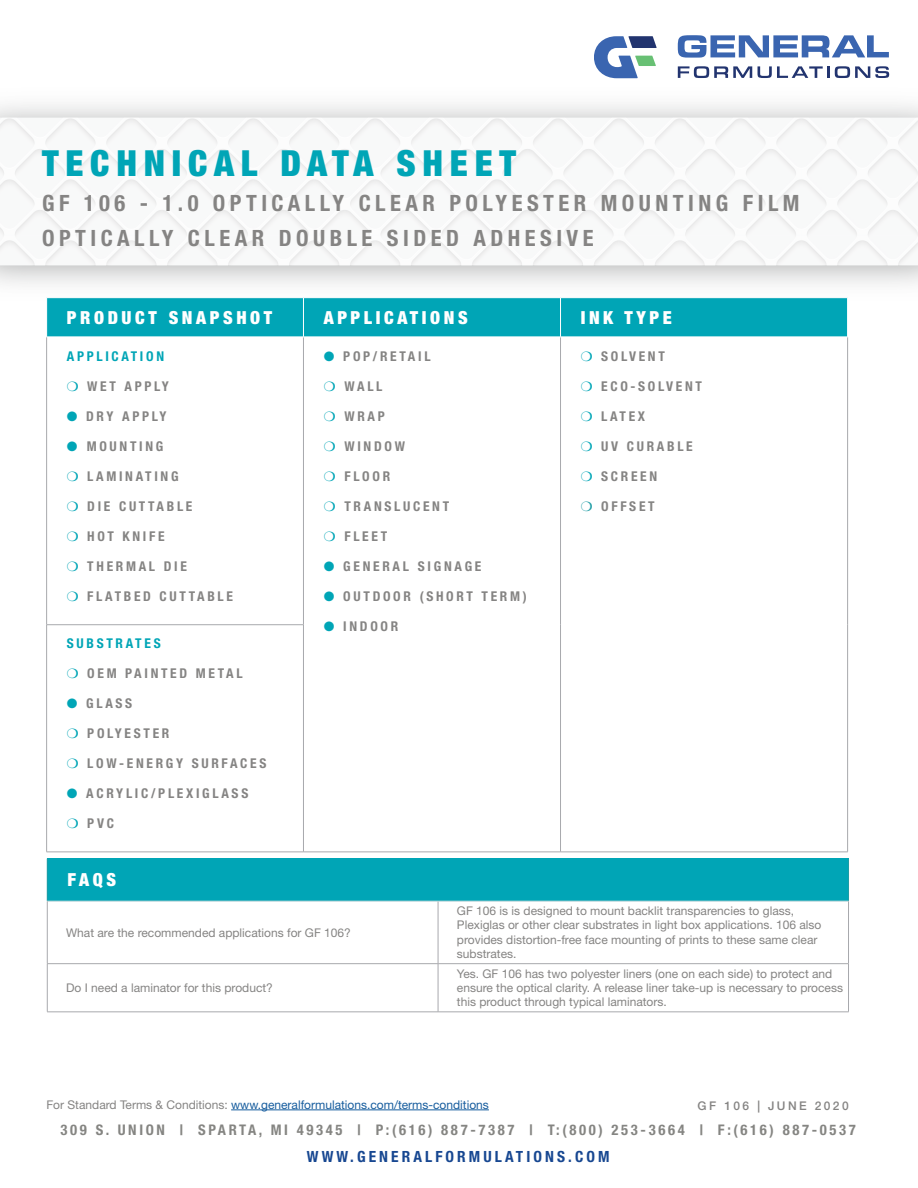
<style>
.page{position:relative;width:918px;height:1188px;background:#fff}
.page>*{position:absolute;margin:0;border:0;box-sizing:border-box;transform-origin:0 0}
.t1{font:900 condensed 36px "Helvetica Neue LT Std";letter-spacing:.19em;color:#00a5b6}
.t2{font:700 condensed 22.5px "Helvetica Neue LT Std";letter-spacing:.2em;color:#858483}
.t3{font:900 condensed 18px "Helvetica Neue LT Std";letter-spacing:.2em;color:#fff}
.t4{font:700 condensed 15.45px "Helvetica Neue LT Std";letter-spacing:.2em;color:#174791}
.t5{font:700 condensed 14.7px "Helvetica Neue LT Std";letter-spacing:.18em;color:#858582}
.t6{font:700 condensed 13.5px "Helvetica Neue LT Std";letter-spacing:.2em;color:#858483}
.t7{font:700 condensed 13.5px "Helvetica Neue LT Std";letter-spacing:.2em;color:#00a5b6}
.Table_Text{font:12px/14.4px "Helvetica Neue LT Std";color:#858483}
.t8{font:12px "Helvetica Neue LT Std";color:#175d9e}
.t9{font:500 12px "Helvetica Neue LT Std";letter-spacing:.2em;color:#858483}
.s1{color:#00a5b6}
.s2{color:#209da5}
.s3{color:#858483}
</style>
<div class="page">
<img style="left:0;top:118px;width:686px;height:147px">
<img style="left:686px;top:118px;width:232px;height:147px">
<svg style="left:678px;top:66px;width:74px;height:12px"></svg>
<svg style="left:758px;top:66px;width:131px;height:12px"></svg>
<svg style="left:678px;top:35px;width:211px;height:23px"></svg>
<svg style="left:594px;top:36px;width:63px;height:42px"></svg>
<hr style="left:231px;top:1110px;width:258px;height:1px;background:#175d9e">
<div style="left:47px;top:298px;width:800px;height:39px;background:#00a5b6"></div>
<hr style="left:46px;top:337px;width:1px;height:288px;background:#a8a9ad">
<hr style="left:303px;top:337px;width:1px;height:288px;background:#a8a9ad">
<hr style="left:560px;top:337px;width:1px;height:288px;background:#a8a9ad">
<hr style="left:847px;top:337px;width:1px;height:288px;background:#a8a9ad">
<hr style="left:46px;top:624px;width:258px;height:1px;background:#a8a9ad">
<hr style="left:46px;top:625px;width:1px;height:227px;background:#a8a9ad">
<hr style="left:303px;top:625px;width:1px;height:227px;background:#a8a9ad">
<hr style="left:560px;top:625px;width:1px;height:227px;background:#a8a9ad">
<hr style="left:847px;top:625px;width:1px;height:227px;background:#a8a9ad">
<hr style="left:46px;top:852px;width:257px;height:1px;background:#a8a9ad">
<hr style="left:303px;top:852px;width:258px;height:1px;background:#a8a9ad">
<hr style="left:561px;top:852px;width:287px;height:1px;background:#a8a9ad">
<hr style="left:303px;top:298px;width:1px;height:39px;background:#fff">
<hr style="left:560px;top:298px;width:1px;height:39px;background:#fff">
<hr style="left:46px;top:337px;width:257px;height:1px;background:#fff">
<hr style="left:303px;top:337px;width:258px;height:1px;background:#fff">
<hr style="left:561px;top:337px;width:287px;height:1px;background:#fff">
<div style="left:47px;top:858px;width:802px;height:43px;background:#00a5b6"></div>
<hr style="left:438px;top:901px;width:1px;height:62px;background:#a8a9ad">
<hr style="left:438px;top:964px;width:1px;height:48px;background:#a8a9ad">
<hr style="left:47px;top:859px;width:1px;height:42px;background:#209da5">
<hr style="left:848px;top:859px;width:1px;height:42px;background:#209da5">
<hr style="left:47px;top:901px;width:391px;height:1px;background:#aacfd4">
<hr style="left:438px;top:901px;width:411px;height:1px;background:#aacfd4">
<hr style="left:47px;top:901px;width:1px;height:62px;background:#a8a9ad">
<hr style="left:848px;top:901px;width:1px;height:62px;background:#a8a9ad">
<hr style="left:47px;top:963px;width:391px;height:1px;background:#a8a9ad">
<hr style="left:47px;top:964px;width:1px;height:48px;background:#a8a9ad">
<hr style="left:438px;top:963px;width:411px;height:1px;background:#a8a9ad">
<hr style="left:848px;top:964px;width:1px;height:48px;background:#a8a9ad">
<hr style="left:47px;top:1012px;width:391px;height:1px;background:#a8a9ad">
<hr style="left:438px;top:1012px;width:411px;height:1px;background:#a8a9ad">
<p class="t1" style="left:42px;top:141px;width:475px">TECHNICAL DATA SHEET</p>
<p class="t2" style="left:42px;top:189px;width:759px">GF 106 - 1.0 OPTICALLY CLEAR POLYESTER MOUNTING FILM</p>
<p class="t2" style="left:42px;top:225px;width:553px">OPTICALLY CLEAR DOUBLE SIDED ADHESIVE</p>
<p class="t3" style="left:67px;top:306px;width:207px">PRODUCT SNAPSHOT</p>
<p class="t3" style="left:324px;top:306px;width:145px">APPLICATIONS</p>
<p class="t3" style="left:581px;top:306px;width:92px">INK TYPE</p>
<p class="t7" style="left:67px;top:348px;width:99px">APPLICATION</p>
<p class="t6" style="left:67px;top:378px;width:104px"><span class="s1">❍</span> WET APPLY</p>
<p class="t6" style="left:67px;top:408px;width:101px"><span class="s1">●</span> DRY APPLY</p>
<p class="t6" style="left:67px;top:438px;width:98px"><span class="s1">●</span> MOUNTING</p>
<p class="t6" style="left:67px;top:468px;width:113px"><span class="s1">❍</span> LAMINATING</p>
<p class="t6" style="left:67px;top:498px;width:127px"><span class="s1">❍</span> DIE CUTTABLE</p>
<p class="t6" style="left:67px;top:528px;width:99px"><span class="s1">❍</span> HOT KNIFE</p>
<p class="t6" style="left:67px;top:558px;width:122px"><span class="s1">❍</span> THERMAL DIE</p>
<p class="t6" style="left:67px;top:588px;width:168px"><span class="s1">❍</span> FLATBED CUTTABLE</p>
<p class="t6" style="left:324px;top:348px;width:108px"><span class="s1">●</span> POP/RETAIL</p>
<p class="t6" style="left:324px;top:378px;width:60px"><span class="s1">❍</span> WALL</p>
<p class="t6" style="left:324px;top:408px;width:63px"><span class="s1">❍</span> WRAP</p>
<p class="t6" style="left:324px;top:438px;width:83px"><span class="s1">❍</span> WINDOW</p>
<p class="t6" style="left:324px;top:468px;width:68px"><span class="s1">❍</span> FLOOR</p>
<p class="t6" style="left:324px;top:498px;width:127px"><span class="s1">❍</span> TRANSLUCENT</p>
<p class="t6" style="left:324px;top:528px;width:65px"><span class="s1">❍</span> FLEET</p>
<p class="t6" style="left:324px;top:558px;width:159px"><span class="s1">●</span> GENERAL SIGNAGE</p>
<p class="t6" style="left:324px;top:588px;width:205px"><span class="s1">●</span> OUTDOOR (SHORT TERM)</p>
<p class="t6" style="left:324px;top:618px;width:76px"><span class="s1">●</span> INDOOR</p>
<p class="t6" style="left:581px;top:348px;width:86px"><span class="s1">❍</span> SOLVENT</p>
<p class="t6" style="left:581px;top:378px;width:123px"><span class="s1">❍</span> ECO-SOLVENT</p>
<p class="t6" style="left:581px;top:408px;width:66px"><span class="s1">❍</span> LATEX</p>
<p class="t6" style="left:581px;top:438px;width:114px"><span class="s1">❍</span> UV CURABLE</p>
<p class="t6" style="left:581px;top:468px;width:78px"><span class="s1">❍</span> SCREEN</p>
<p class="t6" style="left:581px;top:498px;width:75px"><span class="s2">❍</span> OFFSET</p>
<p class="t7" style="left:67px;top:635px;width:95px">SUBSTRATES</p>
<p class="t6" style="left:67px;top:665px;width:177px"><span class="s1">❍</span> OEM PAINTED METAL</p>
<p class="t6" style="left:67px;top:695px;width:67px"><span class="s1">●</span> GLASS</p>
<p class="t6" style="left:67px;top:725px;width:104px"><span class="s1">❍</span> POLYESTER</p>
<p class="t6" style="left:67px;top:755px;width:201px"><span class="s1">❍</span> LOW-ENERGY SURFACES</p>
<p class="t6" style="left:67px;top:785px;width:183px"><span class="s1">●</span> ACRYLIC/PLEXIGLASS</p>
<p class="t6" style="left:67px;top:815px;width:49px"><span class="s1">❍</span> PVC</p>
<p class="t3" style="left:68px;top:869px;width:50px">FAQS</p>
<p class="Table_Text" style="left:66px;top:925px;width:286px">What are the recommended applications for GF 106?</p>
<p class="Table_Text" style="left:66px;top:980px;width:208px">Do I need a laminator for this product?</p>
<p class="Table_Text" style="left:457px;top:903px;width:366px">GF 106 is is designed to mount backlit transparencies to glass, Plexiglas or other clear substrates in light box applications. 106 also provides distortion-free face mounting of prints to these same clear substrates.</p>
<p class="Table_Text" style="left:457px;top:966px;width:388px">Yes. GF 106 has two polyester liners (one on each side) to protect and ensure the optical clarity. A release liner take-up is necessary to process this product through typical laminators.</p>
<p class="t8" style="left:46px;top:1097px;width:444px"><span class="s3">For Standard Terms &amp; Conditions:</span> www.generalformulations.com/terms-conditions</p>
<p class="t9" style="left:698px;top:1098px;width:153px">GF 106 | JUNE 2020</p>
<p class="t5" style="left:61px;top:1121px;width:797px">309 S. UNION | SPARTA, MI 49345 | P:(616) 887-7387 | T:(800) 253-3664 | F:(616) 887-0537</p>
<p class="t4" style="left:307px;top:1147px;width:304px">WWW.GENERALFORMULATIONS.COM</p>
</div>
